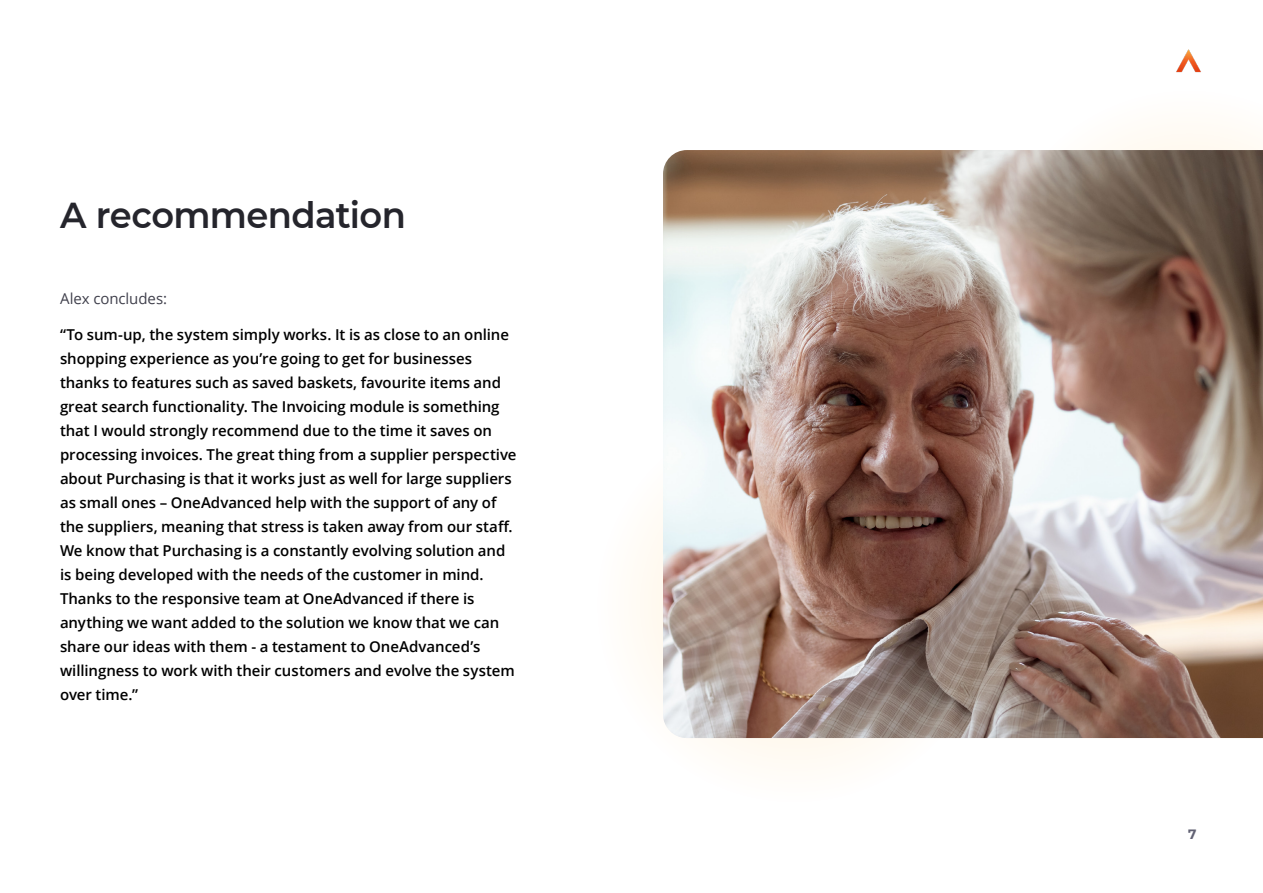
<style>
.page{position:relative;width:1263px;height:893px;background:#fff}
.page>*{position:absolute;margin:0;border:0;box-sizing:border-box;transform-origin:0 0}
.t1{font:600 36px "Montserrat";letter-spacing:-.015em;color:#25252c}
.t2{font:600 15px/24px "Open Sans";letter-spacing:-.005em;color:#000}
.t3{font:15px "Open Sans";letter-spacing:-.005em;color:#40404c}
.t4{font:700 13.5px "Montserrat";color:#616173}
</style>
<div class="page">
<img style="left:1176px;top:49px;width:25px;height:24px">
<div style="left:597px;top:407px;width:395px;height:395px;background:#fffcf8;border-radius:50%"></div>
<div style="left:1112px;top:130px;width:151px;height:20px;background:#fffaf3"></div>
<img style="left:663px;top:150px;width:600px;height:588px">
<h1 class="t1" style="left:60px;top:190px;width:347px">A recommendation</h1>
<p class="t3" style="left:60px;top:288px;width:109px">Alex concludes:</p>
<p class="t2" style="left:60px;top:322px;width:458px">“To sum-up, the system simply works. It is as close to an online shopping experience as you’re going to get for businesses thanks to features such as saved baskets, favourite items and great search functionality. The Invoicing module is something that I would strongly recommend due to the time it saves on processing invoices. The great thing from a supplier perspective about Purchasing is that it works just as well for large suppliers as small ones – OneAdvanced help with the support of any of the suppliers, meaning that stress is taken away from our staff.<br>We know that Purchasing is a constantly evolving solution and is being developed with the needs of the customer in mind.<br>Thanks to the responsive team at OneAdvanced if there is anything we want added to the solution we know that we can share our ideas with them - a testament to OneAdvanced’s willingness to work with their customers and evolve the system over time.”</p>
<p class="t4" style="left:1188px;top:824px;width:10px">7</p>
</div>
